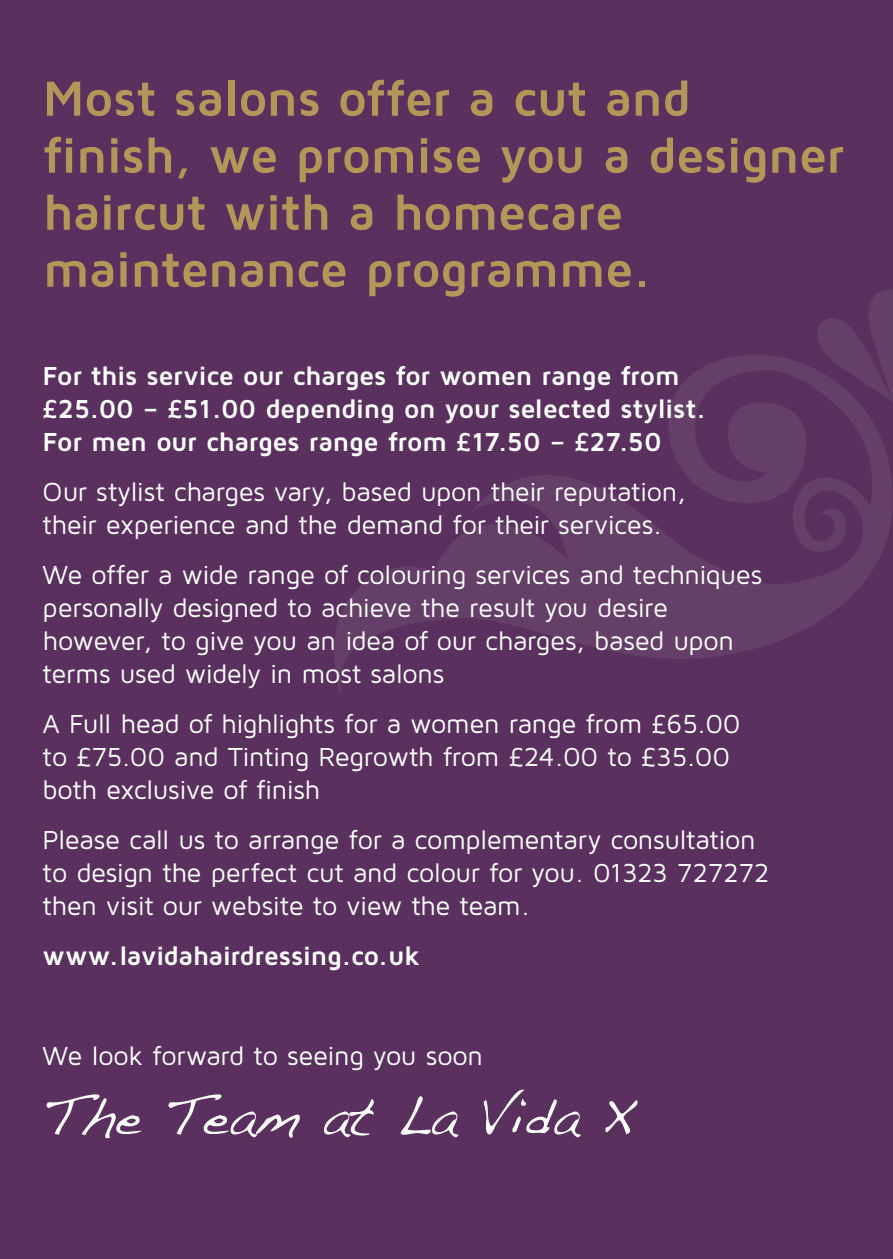
<style>
.page{position:relative;width:893px;height:1259px;background:#59305e}
.page>*{position:absolute;margin:0;border:0;box-sizing:border-box;transform-origin:0 0}
.t1{font:54px "Handwriting Dakota";color:#fff}
.t2{font:700 51px/57px "Maven Pro";letter-spacing:-.015em;color:#b39758}
.t3{font:27px/33px "Maven Pro";letter-spacing:-.015em;color:#fff}
.t4{font:700 27px/33px "Maven Pro";letter-spacing:-.015em;color:#fff}
</style>
<div class="page">
<img style="left:334px;top:289px;width:559px;height:402px">
<h2 class="t2" style="left:43px;top:70px;width:804px">Most salons offer a cut and finish, we promise you a designer haircut with a homecare maintenance programme.</h2>
<p class="t4" style="left:43px;top:359px;width:665px">For this service our charges for women range from £25.00 – £51.00 depending on your selected stylist.<br>For men our charges range from £17.50 – £27.50</p>
<p class="t3" style="left:43px;top:475px;width:645px">Our stylist charges vary, based upon their reputation, their experience and the demand for their services.</p>
<p class="t3" style="left:43px;top:558px;width:721px">We offer a wide range of colouring services and techniques personally designed to achieve the result you desire however, to give you an idea of our charges, based upon terms used widely in most salons</p>
<p class="t3" style="left:43px;top:707px;width:699px">A Full head of highlights for a women range from £65.00 to £75.00 and Tinting Regrowth from £24.00 to £35.00 both exclusive of finish</p>
<p class="t3" style="left:43px;top:823px;width:728px">Please call us to arrange for a complementary consultation to design the perfect cut and colour for you. 01323 727272 then visit our website to view the team.</p>
<p class="t4" style="left:43px;top:939px;width:379px">www.lavidahairdressing.co.uk</p>
<p class="t3" style="left:43px;top:1039px;width:442px">We look forward to seeing you soon</p>
<h1 class="t1" style="left:43px;top:1077px;width:593px">The Team at La Vida X</h1>
</div>
